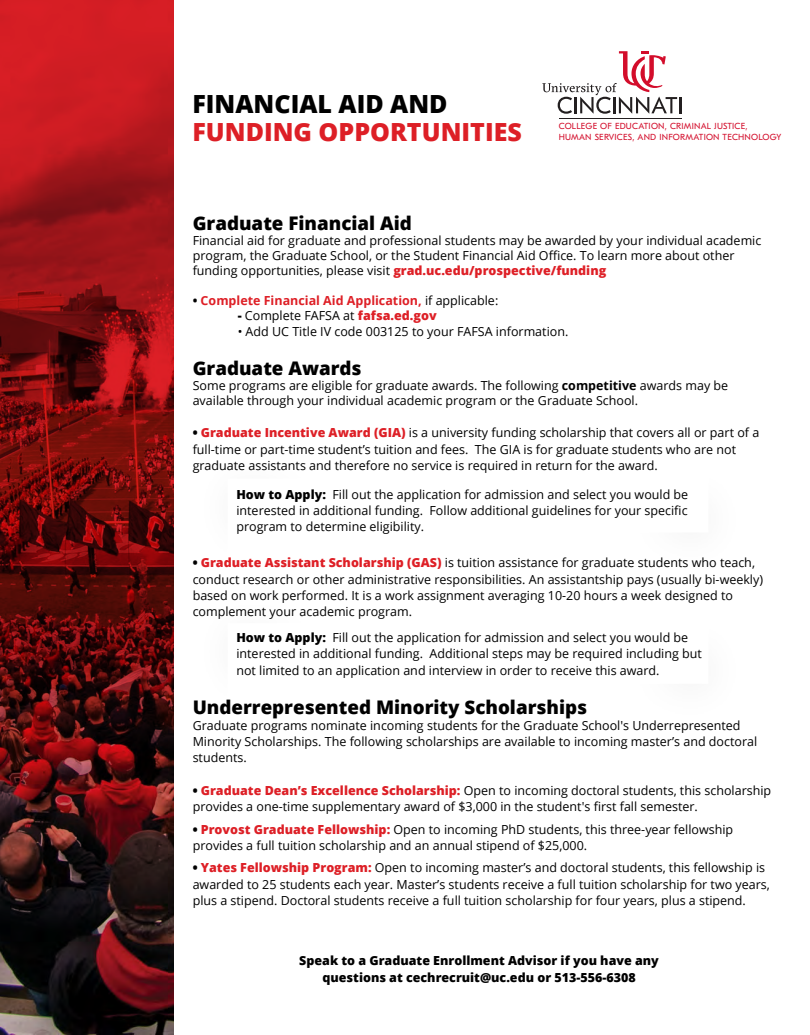
<style>
.page{position:relative;width:810px;height:1035px;background:#fff}
.page>*{position:absolute;margin:0;border:0;box-sizing:border-box;transform-origin:0 0}
.t1{font:800 25px/27.5px "Open Sans";color:#dd1f26}
.t2{font:800 18.75px "Open Sans";color:#000}
.t3{font:12.5px/16.2px "Open Sans";color:#000}
.t4{font:800 12.5px/17.5px "Open Sans";color:#000;text-align:center}
.t5{font:700 12.5px "Open Sans";color:#de1f26}
.t6{font:8.75px/11.2px "GT Eesti Pro Text";letter-spacing:.025em;color:#d30d2b}
.s1{color:#000}
.s2{font-weight:800;color:#de1f26}
.s3{font-weight:400;color:#000}
.s4{font-weight:800}
.s5{font-weight:800;color:#dd1f26}
.s6{font-weight:700}
</style>
<div class="page">
<svg style="left:0;top:1px;width:174px;height:1034px;background:#6f1214"></svg>
<hr style="left:559px;top:118px;width:122px;height:1px;background:#231f20">
<svg style="left:542px;top:51px;width:139px;height:63px"></svg>
<h1 class="t1" style="left:192px;top:89px;width:331px"><span class="s1">FINANCIAL AID AND<br></span>FUNDING OPPORTUNITIES</h1>
<p class="t6" style="left:559px;top:121px;width:224px">COLLEGE OF EDUCATION, CRIMINAL JUSTICE,<br>HUMAN SERVICES, AND INFORMATION TECHNOLOGY</p>
<h2 class="t2" style="left:193px;top:209px;width:221px">Graduate Financial Aid</h2>
<p class="t3" style="left:193px;top:232px;width:570px;line-height:15px">Financial aid for graduate and professional students may be awarded by your individual academic program, the Graduate School, or the Student Financial Aid Office. To learn more about other funding opportunities, please visit <span class="s2">grad.uc.edu/prospective/funding</span></p>
<p class="t5" style="left:193px;top:291px;width:307px"><span class="s1">•</span> Complete Financial Aid Application, <span class="s3">if applicable:</span></p>
<p class="t3" style="left:238px;top:307px;width:200px"><span class="s4">-</span> Complete FAFSA at <span class="s5">fafsa.ed.go</span><span class="s2">v</span></p>
<p class="t3" style="left:238px;top:323px;width:332px">• Add UC Title IV code 003125 to your FAFSA information.</p>
<h2 class="t2" style="left:193px;top:354px;width:170px">Graduate Awards</h2>
<p class="t3" style="left:193px;top:377px;width:537px;line-height:15px">Some programs are eligible for graduate awards. The following <span class="s6">competitive</span> awards may be available through your individual academic program or the Graduate School.</p>
<p class="t3" style="left:193px;top:424px;width:568px"><span class="s4">•</span> <span class="s5">Graduate Incentive Award (GIA)</span> is a university funding scholarship that covers all or part of a full-time or part-time student’s tuition and fees. The GIA is for graduate students who are not graduate assistants and therefore no service is required in return for the award.</p>
<p class="t3" style="left:236px;top:486px;width:453px;text-align:justify"><span class="s4">How to Apply:</span> Fill out the application for admission and select you would be interested in additional funding. Follow additional guidelines for your specific program to determine eligibility.</p>
<p class="t3" style="left:193px;top:554px;width:572px"><span class="s4">•</span> <span class="s2">Graduate Assistant Scholarship (GAS)</span> is tuition assistance for graduate students who teach, conduct research or other administrative responsibilities. An assistantship pays (usually bi-weekly) based on work performed. It is a work assignment averaging 10-20 hours a week designed to complement your academic program.</p>
<p class="t3" style="left:236px;top:629px;width:467px"><span class="s4">How to Apply:</span> Fill out the application for admission and select you would be interested in additional funding. Additional steps may be required including but not limited to an application and interview in order to receive this award.</p>
<h2 class="t2" style="left:193px;top:693px;width:396px">Underrepresented Minority Scholarships</h2>
<p class="t3" style="left:193px;top:717px;width:566px">Graduate programs nominate incoming students for the Graduate School's Underrepresented<br>Minority Scholarships. The following scholarships are available to incoming master’s and doctoral students.</p>
<p class="t3" style="left:193px;top:782px;width:580px"><span class="s4">•</span> <span class="s5">Graduate Dean’s Excellence Scholarship:</span> Open to incoming doctoral students, this scholarship provides a one-time supplementary award of $3,000 in the student's first fall semester.</p>
<p class="t3" style="left:193px;top:821px;width:542px"><span class="s4">•</span> <span class="s5">Provost Graduate Fellowship:</span> Open to incoming PhD students, this three-year fellowship provides a full tuition scholarship and an annual stipend of $25,000.</p>
<p class="t3" style="left:193px;top:859px;width:579px"><span class="s4">•</span> <span class="s5">Yates Fellowship Program:</span> Open to incoming master’s and doctoral students, this fellowship is awarded to 25 students each year. Master’s students receive a full tuition scholarship for two years, plus a stipend. Doctoral students receive a full tuition scholarship for four years, plus a stipend.</p>
<p class="t4" style="left:299px;top:951px;width:361px">Speak to a Graduate Enrollment Advisor if you have any questions at cechrecruit@uc.edu or 513-556-6308</p>
</div>
